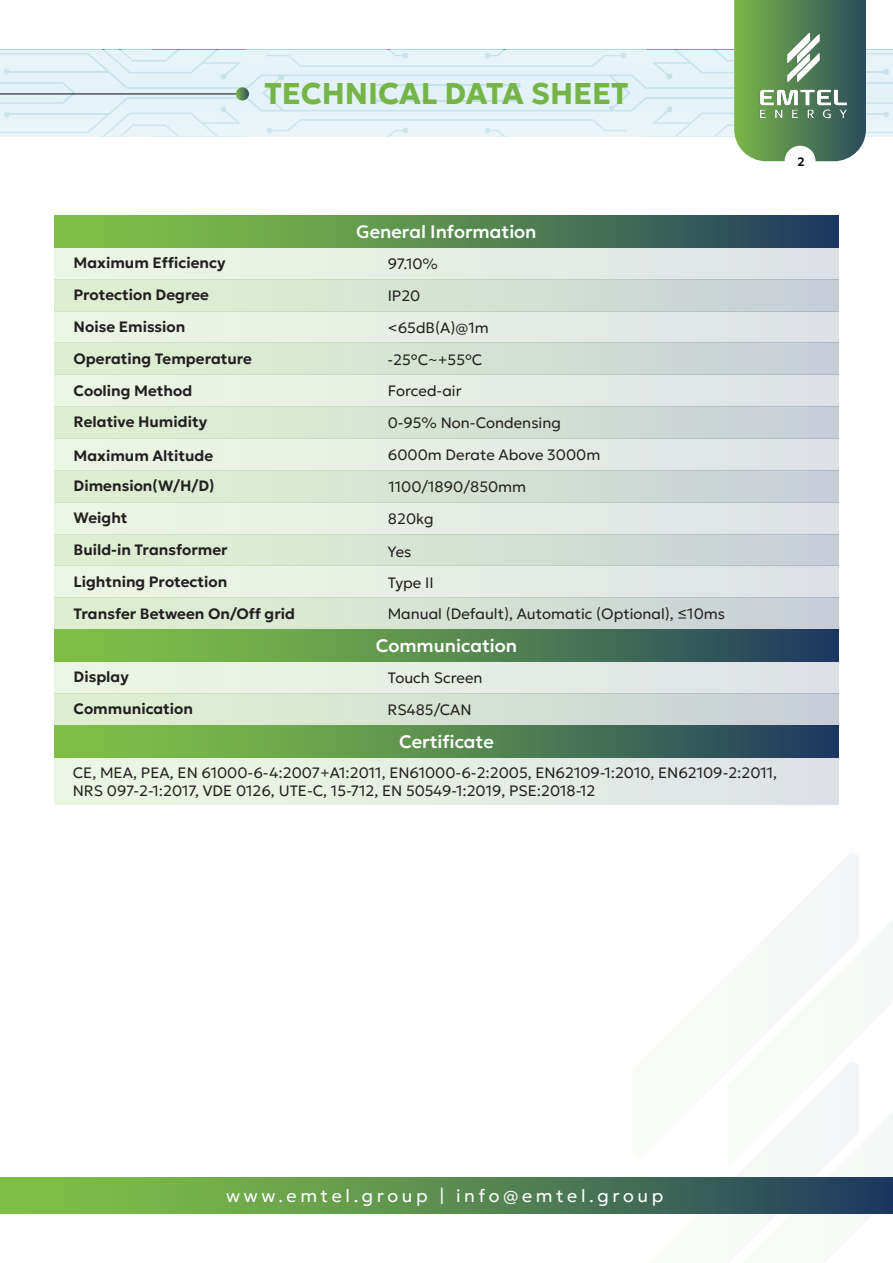
<style>
.page{position:relative;width:893px;height:1263px;background:#fff}
.page>*{position:absolute;margin:0;border:0;box-sizing:border-box;transform-origin:0 0}
.t1{font:700 30px "Geologica";color:#76b448}
.t2{font:500 18px "Geologica";color:#fff}
.t3{font:300 18px "Geologica";letter-spacing:.2em;color:#fff}
.t4{font:300 15px/18px "Geologica";color:#231f20}
.t5{font:600 15px/31.8px "Geologica";color:#231f20}
.t6{font:600 12px "Geologica";color:#000}
</style>
<div class="page">
<img style="left:541px;top:853px;width:352px;height:361px">
<div style="left:54px;top:247px;width:785px;height:32px;background:#e6eee4"></div>
<div style="left:54px;top:216px;width:785px;height:31px;background:linear-gradient(to right,#89ce44,#24405e)"></div>
<div style="left:54px;top:279px;width:785px;height:32px;background:linear-gradient(to right,#e1f2d0,#c8cfd7)"></div>
<div style="left:54px;top:311px;width:785px;height:32px;background:#e6eee4"></div>
<div style="left:54px;top:343px;width:785px;height:32px;background:linear-gradient(to right,#e1f2d0,#c8cfd7)"></div>
<div style="left:54px;top:375px;width:785px;height:32px;background:#e6eee4"></div>
<div style="left:54px;top:407px;width:785px;height:32px;background:linear-gradient(to right,#e1f2d0,#c8cfd7)"></div>
<div style="left:54px;top:502px;width:785px;height:32px;background:#e6eee4"></div>
<div style="left:54px;top:439px;width:785px;height:31px;background:#e6eee4"></div>
<div style="left:54px;top:470px;width:785px;height:32px;background:linear-gradient(to right,#e1f2d0,#c8cfd7)"></div>
<div style="left:54px;top:534px;width:785px;height:32px;background:linear-gradient(to right,#e1f2d0,#c8cfd7)"></div>
<div style="left:54px;top:566px;width:785px;height:32px;background:#e6eee4"></div>
<div style="left:54px;top:757px;width:785px;height:48px;background:#e6eee4"></div>
<div style="left:54px;top:630px;width:785px;height:31px;background:linear-gradient(to right,#89ce44,#24405e)"></div>
<div style="left:54px;top:598px;width:785px;height:32px;background:linear-gradient(to right,#e1f2d0,#c8cfd7)"></div>
<div style="left:54px;top:661px;width:785px;height:32px;background:#e6eee4"></div>
<div style="left:54px;top:693px;width:785px;height:32px;background:linear-gradient(to right,#e1f2d0,#c8cfd7)"></div>
<div style="left:54px;top:725px;width:785px;height:32px;background:linear-gradient(to right,#89ce44,#24405e)"></div>
<svg style="left:0;top:0;width:893px;height:161px"></svg>
<img style="left:747px;top:18px;width:106px;height:119px">
<div style="left:785px;top:146px;width:31px;height:31px;background:#fff;border-radius:50%"></div>
<div style="left:0;top:1178px;width:893px;height:35px;background:linear-gradient(to right,#89ce44,#24405e)"></div>
<h1 class="t1" style="left:264px;top:67px;width:366px">TECHNICAL DATA SHEET</h1>
<p class="t6" style="left:797px;top:151px;width:9px">2</p>
<p class="t2" style="left:356px;top:216px;width:182px">General Information</p>
<p class="t5" style="left:74px;top:246px;width:153px">Maximum Efficiency</p>
<p class="t4" style="left:388px;top:253px;width:52px">97.10%</p>
<p class="t5" style="left:74px;top:278px;width:137px">Protection Degree</p>
<p class="t4" style="left:388px;top:285px;width:34px">IP20</p>
<p class="t5" style="left:74px;top:309px;width:113px">Noise Emission</p>
<p class="t4" style="left:388px;top:317px;width:102px">&lt;65dB(A)@1m</p>
<p class="t5" style="left:74px;top:341px;width:180px">Operating Temperature</p>
<p class="t4" style="left:387px;top:349px;width:96px">-25°C~+55°C</p>
<p class="t5" style="left:74px;top:373px;width:120px">Cooling Method</p>
<p class="t4" style="left:388px;top:381px;width:75px">Forced-air</p>
<p class="t5" style="left:74px;top:405px;width:135px">Relative Humidity</p>
<p class="t4" style="left:388px;top:413px;width:175px">0-95% Non-Condensing</p>
<p class="t5" style="left:74px;top:438px;width:141px">Maximum Altitude</p>
<p class="t4" style="left:388px;top:445px;width:214px">6000m Derate Above 3000m</p>
<p class="t5" style="left:74px;top:469px;width:142px">Dimension(W/H/D)</p>
<p class="t4" style="left:388px;top:476px;width:139px">1100/1890/850mm</p>
<p class="t5" style="left:74px;top:501px;width:55px">Weight</p>
<p class="t4" style="left:388px;top:508px;width:47px">820kg</p>
<p class="t5" style="left:74px;top:532px;width:156px">Build-in Transformer</p>
<p class="t4" style="left:387px;top:542px;width:25px">Yes</p>
<p class="t5" style="left:74px;top:564px;width:155px">Lightning Protection</p>
<p class="t4" style="left:388px;top:572px;width:47px">Type II</p>
<p class="t5" style="left:74px;top:596px;width:223px">Transfer Between On/Off grid</p>
<p class="t4" style="left:388px;top:604px;width:339px">Manual (Default), Automatic (Optional), ≤10ms</p>
<p class="t5" style="left:74px;top:660px;width:121px">Display<br>Communication</p>
<p class="t2" style="left:376px;top:630px;width:143px">Communication</p>
<p class="t4" style="left:388px;top:668px;width:96px">Touch Screen</p>
<p class="t4" style="left:387px;top:699px;width:86px">RS485/CAN</p>
<p class="t2" style="left:399px;top:726px;width:96px">Certificate</p>
<p class="t4" style="left:73px;top:762px;width:706px">CE, MEA, PEA, EN 61000-6-4:2007+A1:2011, EN61000-6-2:2005, EN62109-1:2010, EN62109-2:2011,<br>NRS 097-2-1:2017, VDE 0126, UTE-C, 15-712, EN 50549-1:2019, PSE:2018-12</p>
<p class="t3" style="left:226px;top:1180px;width:439px">www.emtel.group | info@emtel.group</p>
</div>
